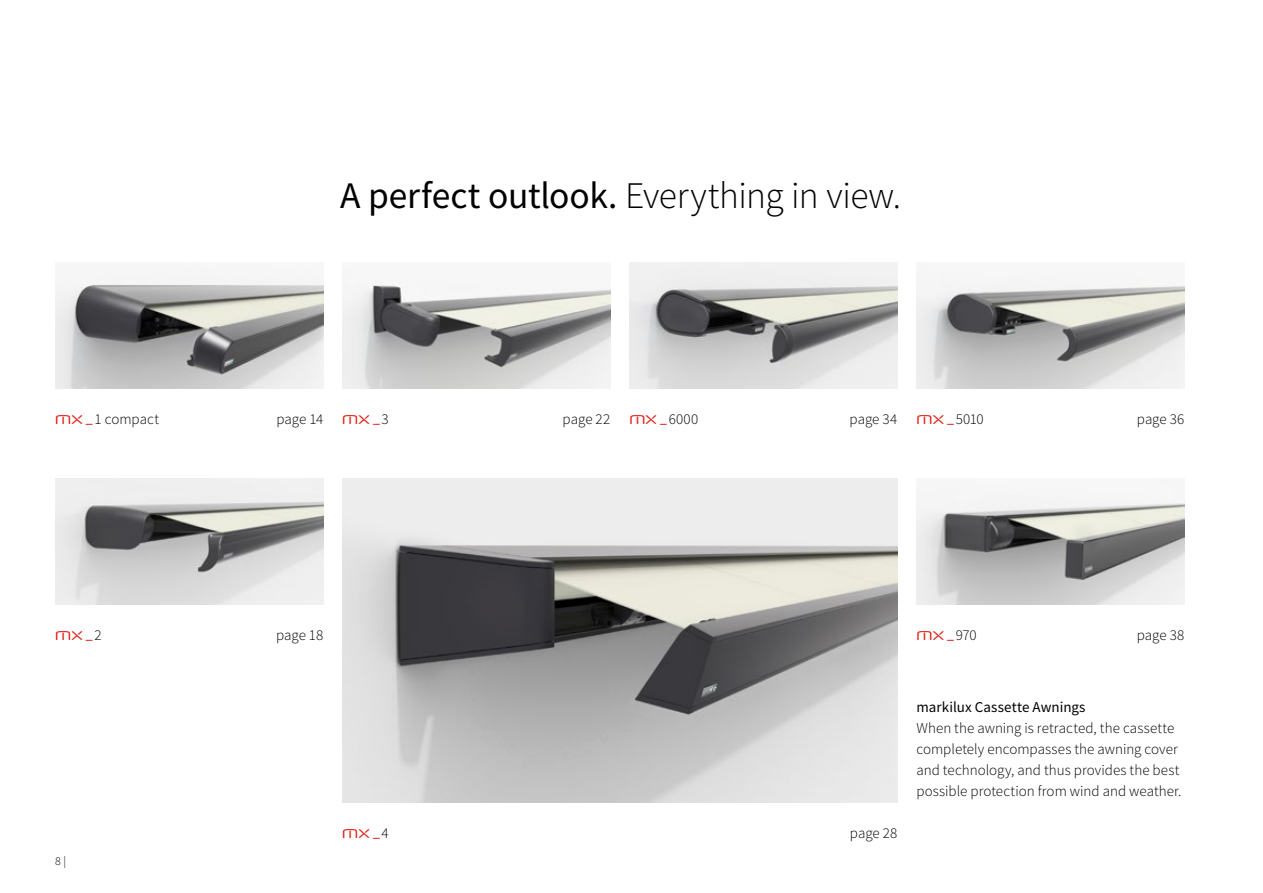
<style>
.page{position:relative;width:1263px;height:893px;background:#fff}
.page>*{position:absolute;margin:0;border:0;box-sizing:border-box;transform-origin:0 0}
.t1{font:300 37.5px "Source Sans Pro";letter-spacing:-.015em;color:#000}
.t2{font:300 15px/21px "Source Sans Pro";color:#000}
.t3{font:15px "Source Sans Pro";letter-spacing:.005em;color:#000}
.t4{font:12.3px "Neuropol Nova Rg";letter-spacing:.045em;color:#e11b13}
.t5{font:300 12px "Source Sans Pro";color:#000}
.s1{font-weight:400}
.s2{font-family:"Neuropol Nova Rg";font-weight:400;font-size:12.3px;color:#e11b13}
.s3{font-family:"Source Sans Pro";font-weight:300;font-size:15px;color:#000}
</style>
<div class="page">
<img style="left:342px;top:282px;width:268px;height:106px">
<img style="left:55px;top:277px;width:268px;height:111px">
<img style="left:629px;top:262px;width:268px;height:126px">
<img style="left:55px;top:478px;width:268px;height:126px">
<img style="left:916px;top:278px;width:268px;height:110px">
<img style="left:916px;top:494px;width:268px;height:110px">
<img style="left:342px;top:478px;width:555px;height:324px">
<h1 class="t1" style="left:340px;top:173px;width:562px"><span class="s1">A perfect outlook.</span> Everything in view.</h1>
<p class="t2" style="left:55px;top:409px;width:105px"><span class="s2">MX </span><sub>–</sub>1 compact</p>
<p class="t2" style="left:276px;top:409px;width:48px">page 14</p>
<p class="t4" style="left:342px;top:412px;width:48px">MX –<span class="s3">3</span></p>
<p class="t2" style="left:563px;top:409px;width:49px">page 22</p>
<p class="t2" style="left:629px;top:409px;width:71px"><span class="s2">MX </span><sub>–</sub>6000</p>
<p class="t2" style="left:849px;top:409px;width:49px">page 34</p>
<p class="t2" style="left:916px;top:409px;width:69px"><span class="s2">MX </span><sub>–</sub>5010</p>
<p class="t2" style="left:1137px;top:409px;width:49px">page 36</p>
<p class="t4" style="left:55px;top:628px;width:48px">MX –<span class="s3">2</span></p>
<p class="t2" style="left:276px;top:625px;width:49px">page 18</p>
<p class="t4" style="left:916px;top:628px;width:62px">MX –<span class="s3">970</span></p>
<p class="t2" style="left:1137px;top:625px;width:49px">page 38</p>
<p class="t5" style="left:55px;top:854px;width:12px">8 |</p>
<p class="t4" style="left:342px;top:826px;width:48px">MX –<span class="s3">4</span></p>
<p class="t2" style="left:850px;top:823px;width:49px">page 28</p>
<p class="t3" style="left:916px;top:698px;width:171px">markilux Cassette Awnings</p>
<p class="t2" style="left:916px;top:718px;width:267px">When the awning is retracted, the cassette completely encompasses the awning cover and technology, and thus provides the best possible protection from wind and weather.</p>
</div>
